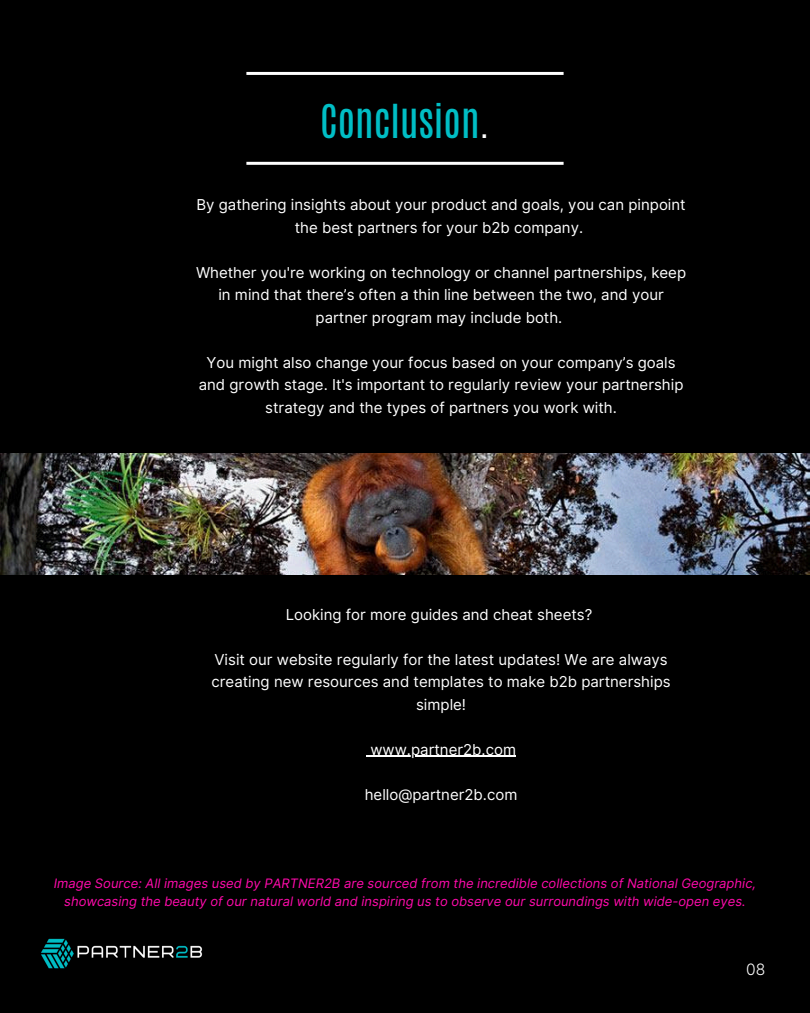
<style>
.page{position:relative;width:810px;height:1013px;background:#fff}
.page>*{position:absolute;margin:0;border:0;box-sizing:border-box;transform-origin:0 0}
.t1{font:39.1px "Antonio";color:#00bec5}
.t2{font:300 15.6px "Inter";color:#fff}
.t3{font:15px/22.5px "Inter";color:#fff;text-align:center}
.t4{font:italic 13px/18px "Inter";color:#ff0bac;text-align:center}
.s1{color:#fff}
</style>
<div class="page">
<div style="left:0;top:0;width:810px;height:1012px;background:#000"></div>
<hr style="left:370px;top:755px;width:146px;height:1px;background:#fff">
<img style="left:0;top:454px;width:810px;height:120px">
<hr style="left:246px;top:72px;width:318px;height:3px;background:#fff">
<hr style="left:246px;top:162px;width:318px;height:3px;background:#fff">
<img style="left:41px;top:938px;width:162px;height:31px">
<p class="t1" style="left:320px;top:94px;width:171px">Conclusion<span class="s1">.</span></p>
<h1 class="t3" style="left:197px;top:193px;width:491px">By gathering insights about your product and goals, you can pinpoint the best partners for your b2b company.</h1>
<h2 class="t3" style="left:196px;top:261px;width:492px">Whether you're working on technology or channel partnerships, keep in mind that there’s often a thin line between the two, and your partner program may include both.</h2>
<h2 class="t3" style="left:199px;top:351px;width:486px">You might also change your focus based on your company’s goals and growth stage. It's important to regularly review your partnership strategy and the types of partners you work with.</h2>
<h2 class="t3" style="left:286px;top:603px;width:308px">Looking for more guides and cheat sheets?</h2>
<h2 class="t3" style="left:212px;top:648px;width:461px">Visit our website regularly for the latest updates! We are always creating new resources and templates to make b2b partnerships simple!</h2>
<h2 class="t3" style="left:370px;top:738px;width:147px">www.partner2b.com</h2>
<h2 class="t3" style="left:365px;top:783px;width:154px">hello@partner2b.com</h2>
<p class="t4" style="left:54px;top:874px;width:704px">Image Source: All images used by PARTNER2B are sourced from the incredible collections of National Geographic, showcasing the beauty of our natural world and inspiring us to observe our surroundings with wide-open eyes.</p>
<h2 class="t2" style="left:746px;top:959px;width:21px">08</h2>
</div>
